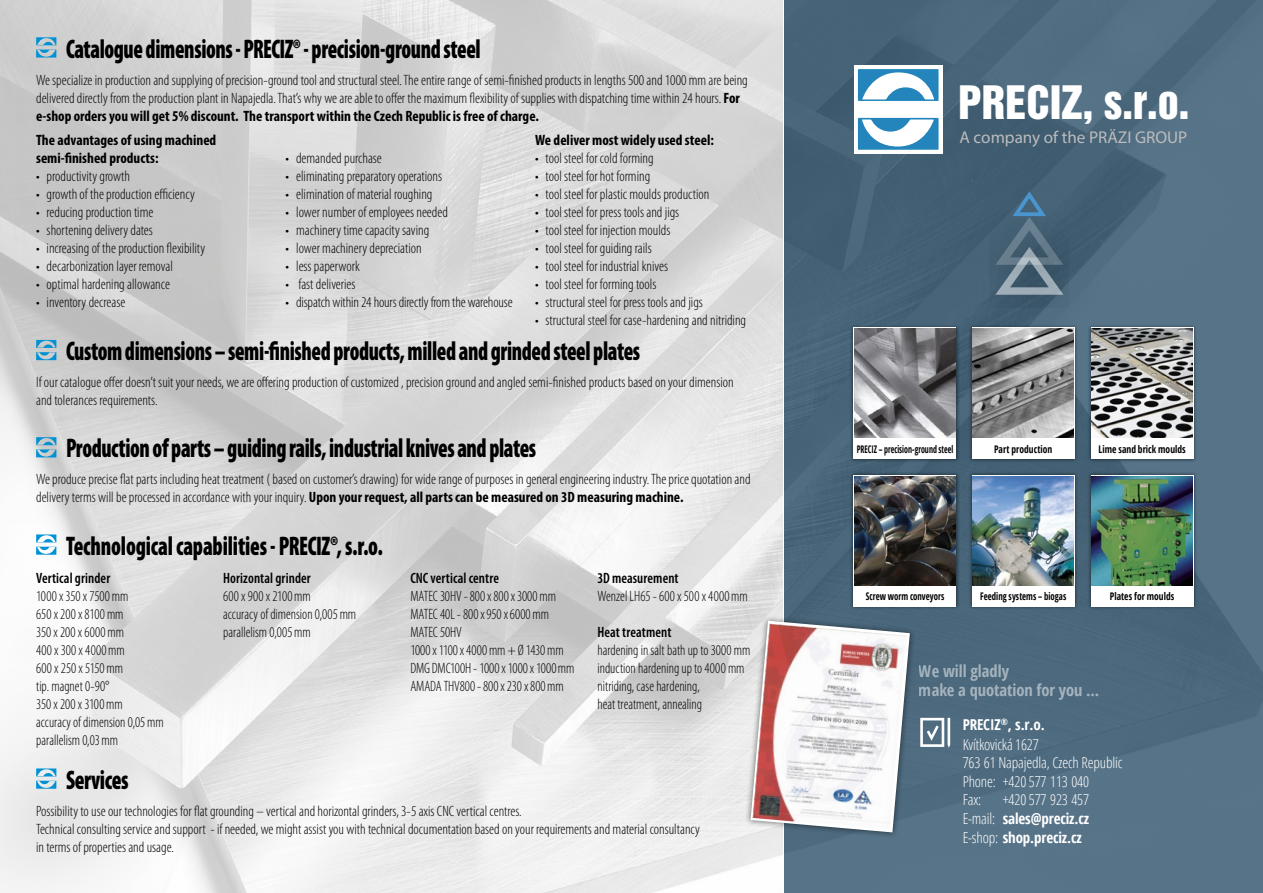
<style>
.page{position:relative;width:1263px;height:893px;background:#fff}
.page>*{position:absolute;margin:0;border:0;box-sizing:border-box;transform-origin:0 0}
.t1{font:42.15px "Helvetica Inserat CE";color:#fff}
.t2{font:900 condensed 27px "Myriad Pro";letter-spacing:-.015em;color:#000;scale:.8 1}
.t3{font:900 condensed 27px "Myriad Pro";letter-spacing:-.015em;color:#000;scale:.81 1}
.t4{font:900 condensed 27px "Myriad Pro";letter-spacing:-.015em;color:#000;scale:.82 1}
.t5{font:17.1px "Myriad Pro";color:#bcbcbc}
.t6{font:700 condensed 16.5px/19.4px "Open Sans";letter-spacing:-.005em;color:#fff}
.t7{font:300 condensed 15px/18px "Myriad Pro";color:#000}
.t8{font:300 condensed 15px/18px "Myriad Pro";color:#000;scale:.95 1}
.t9{font:300 condensed 15px/18.6px "Open Sans";letter-spacing:-.01em;color:#fff}
.t10{font:700 condensed 15px/18px "Myriad Pro";color:#000}
.t11{font:600 condensed 15px "Myriad Pro";letter-spacing:.005em;color:#000;scale:.95 1}
.t12{font:700 condensed 15px/19.4px "Open Sans";letter-spacing:-.01em;color:#fff;text-align:justify}
.t13{font:700 condensed 10.5px "Open Sans";letter-spacing:.005em;color:#000;scale:.9 1}
.t14{font:700 condensed 10.5px "Open Sans";letter-spacing:.005em;color:#000;scale:.83 1}
.t15{font:700 condensed 10.5px "Open Sans";letter-spacing:.005em;color:#000;scale:.75 1}
.s1{font-weight:700}
.s2{font-weight:300}
</style>
<div class="page">
<img style="left:0;top:0;width:782px;height:893px">
<svg style="left:784px;top:0;width:479px;height:893px;background:#4d6a7e"></svg>
<div style="left:854px;top:65px;width:88px;height:89px;background:#fff"></div>
<svg style="left:858px;top:69px;width:80px;height:32px"></svg>
<svg style="left:858px;top:118px;width:80px;height:32px"></svg>
<div style="left:990px;top:221px;width:79px;height:87px;background:#000;opacity:.75"></div>
<div style="left:990px;top:212px;width:79px;height:61px;background:#3f5b70"></div>
<svg style="left:995px;top:191px;width:68px;height:104px"></svg>
<svg style="left:920px;top:718px;width:30px;height:30px"></svg>
<div style="left:744px;top:615px;width:172px;height:223px;background:#000;opacity:.5"></div>
<svg style="left:750px;top:621px;width:160px;height:211px;background:#8c9ba6"></svg>
<img style="left:753px;top:624px;width:154px;height:206px">
<svg style="left:36px;top:37px;width:20px;height:21px"></svg>
<svg style="left:36px;top:340px;width:20px;height:20px"></svg>
<svg style="left:36px;top:437px;width:20px;height:20px"></svg>
<svg style="left:36px;top:534px;width:20px;height:21px"></svg>
<svg style="left:36px;top:768px;width:20px;height:21px"></svg>
<div style="left:850px;top:324px;width:110px;height:139px;background:#000;opacity:.5"></div>
<svg style="left:853px;top:328px;width:103px;height:131px"></svg>
<img style="left:854px;top:329px;width:101px;height:109px">
<div style="left:968px;top:324px;width:110px;height:139px;background:#000;opacity:.5"></div>
<svg style="left:971px;top:328px;width:103px;height:131px"></svg>
<img style="left:972px;top:329px;width:101px;height:109px">
<div style="left:1087px;top:324px;width:110px;height:139px;background:#000;opacity:.5"></div>
<svg style="left:1090px;top:328px;width:103px;height:131px"></svg>
<img style="left:1091px;top:329px;width:101px;height:109px">
<div style="left:850px;top:471px;width:110px;height:139px;background:#000;opacity:.5"></div>
<svg style="left:853px;top:475px;width:103px;height:132px"></svg>
<img style="left:854px;top:476px;width:101px;height:109px">
<div style="left:968px;top:471px;width:110px;height:139px;background:#000;opacity:.5"></div>
<svg style="left:971px;top:475px;width:103px;height:132px"></svg>
<img style="left:973px;top:476px;width:100px;height:109px">
<div style="left:1087px;top:471px;width:110px;height:139px;background:#000;opacity:.5"></div>
<svg style="left:1090px;top:475px;width:103px;height:132px"></svg>
<img style="left:1092px;top:476px;width:100px;height:109px">
<h2 class="t2" style="left:66px;top:31px;width:520px">Catalogue dimensions - PRECIZ® - precision-ground steel</h2>
<p class="t7" style="left:36px;top:71px;width:713px">We specialize in production and supplying of precision-ground tool and structural steel. The entire range of semi-finished products in lengths 500 and 1000 mm are being delivered directly from the production plant in Napajedla. That’s why we are able to offer the maximum flexibility of supplies with dispatching time within 24 hours. <span class="s1">For e-shop orders you will get 5% discount. The transport within the Czech Republic is free of charge.</span></p>
<p class="t10" style="left:36px;top:131px;width:182px">The advantages of using machined semi-finished products:</p>
<p class="t7" style="left:36px;top:167px;width:95px">• productivity growth</p>
<p class="t7" style="left:36px;top:185px;width:160px">• growth of the production efficiency</p>
<p class="t7" style="left:36px;top:203px;width:119px">• reducing production time</p>
<p class="t7" style="left:36px;top:221px;width:118px">• shortening delivery dates</p>
<p class="t7" style="left:36px;top:239px;width:171px">• increasing of the production flexibility</p>
<p class="t7" style="left:36px;top:257px;width:138px">• decarbonization layer removal</p>
<p class="t7" style="left:36px;top:275px;width:135px">• optimal hardening allowance</p>
<p class="t7" style="left:36px;top:293px;width:91px">• inventory decrease</p>
<p class="t7" style="left:286px;top:149px;width:98px">• demanded purchase</p>
<p class="t7" style="left:286px;top:167px;width:158px">• eliminating preparatory operations</p>
<p class="t7" style="left:286px;top:185px;width:148px">• elimination of material roughing</p>
<p class="t7" style="left:286px;top:203px;width:164px">• lower number of employees needed</p>
<p class="t7" style="left:286px;top:221px;width:145px">• machinery time capacity saving</p>
<p class="t7" style="left:286px;top:239px;width:138px">• lower machinery depreciation</p>
<p class="t7" style="left:286px;top:257px;width:76px">• less paperwork</p>
<p class="t7" style="left:286px;top:275px;width:71px">• fast deliveries</p>
<p class="t7" style="left:286px;top:293px;width:228px">• dispatch within 24 hours directly from the warehouse</p>
<p class="t10" style="left:535px;top:131px;width:180px">We deliver most widely used steel:</p>
<p class="t7" style="left:535px;top:149px;width:120px">• tool steel for cold forming</p>
<p class="t7" style="left:535px;top:167px;width:117px">• tool steel for hot forming</p>
<p class="t7" style="left:535px;top:185px;width:176px">• tool steel for plastic moulds production</p>
<p class="t7" style="left:535px;top:203px;width:146px">• tool steel for press tools and jigs</p>
<p class="t7" style="left:535px;top:221px;width:137px">• tool steel for injection moulds</p>
<p class="t7" style="left:535px;top:239px;width:118px">• tool steel for guiding rails</p>
<p class="t7" style="left:535px;top:257px;width:134px">• tool steel for industrial knives</p>
<p class="t7" style="left:535px;top:275px;width:123px">• tool steel for forming tools</p>
<p class="t7" style="left:535px;top:293px;width:169px">• structural steel for press tools and jigs</p>
<p class="t7" style="left:535px;top:311px;width:213px">• structural steel for case-hardening and nitriding</p>
<h2 class="t2" style="left:66px;top:334px;width:719px">Custom dimensions – semi-finished products, milled and grinded steel plates</h2>
<p class="t7" style="left:36px;top:373px;width:699px">If our catalogue offer doesn’t suit your needs, we are offering production of customized , precision ground and angled semi-finished products based on your dimension and tolerances requirements.</p>
<h2 class="t2" style="left:66px;top:431px;width:589px">Production of parts – guiding rails, industrial knives and plates</h2>
<p class="t7" style="left:36px;top:470px;width:716px">We produce precise flat parts including heat treatment ( based on customer’s drawing) for wide range of purposes in general engineering industry. The price quotation and delivery terms will be processed in accordance with your inquiry. <span class="s1">Upon your request, all parts can be measured on 3D measuring machine.</span></p>
<h2 class="t3" style="left:66px;top:528px;width:393px">Technological capabilities - PRECIZ®, s.r.o.</h2>
<p class="t11" style="left:36px;top:569px;width:79px">Vertical grinder</p>
<p class="t8" style="left:36px;top:587px;width:136px">1000 x 350 x 7500mm<br>650 x 200 x 8100 mm<br>350 x 200 x 6000mm<br>400 x 300 x 4000mm<br>600 x 250 x 5150mm<br>tip. magnet 0-90°<br>350 x 200 x 3100mm<br>accuracy of dimension 0,05mm parallelism 0,03mm</p>
<p class="t11" style="left:223px;top:569px;width:94px">Horizontal grinder</p>
<p class="t8" style="left:223px;top:587px;width:142px">600 x 900 x 2100mm<br>accuracy of dimension 0,005mm parallelism 0,005mm</p>
<p class="t11" style="left:410px;top:569px;width:95px">CNC vertical centre</p>
<p class="t8" style="left:410px;top:587px;width:174px">MATEC 30HV - 800 x 800 x 3000 mm<br>MATEC 40L - 800 x 950 x 6000 mm<br>MATEC 50HV<br>1000 x 1100 x 4000 mm + Ø 1430 mm<br>DMG DMC100H - 1000 x 1000 x 1000mm<br>AMADA THV800 - 800 x 230 x 800mm</p>
<p class="t11" style="left:597px;top:569px;width:87px">3D measurement</p>
<p class="t8" style="left:597px;top:587px;width:160px">Wenzel LH65 - 600 x 500 x 4000mm</p>
<p class="t11" style="left:597px;top:623px;width:79px">Heat treatment</p>
<p class="t8" style="left:597px;top:641px;width:163px">hardening in salt bath up to 3000 mm induction hardening up to 4000 mm nitriding, case hardening,<br>heat treatment, annealing</p>
<h2 class="t4" style="left:66px;top:762px;width:78px">Services</h2>
<p class="t7" style="left:36px;top:802px;width:665px">Possibility to use our technologies for flat grounding – vertical and horizontal grinders, 3-5 axis CNC vertical centres.<br>Technical consulting service and support - if needed, we might assist you with technical documentation based on your requirements and material consultancy in terms of properties and usage.</p>
<h1 class="t1" style="left:958px;top:78px;width:232px">PRECIZ, s.r.o.</h1>
<p class="t5" style="left:959px;top:126px;width:229px">A company of the PRÄZI GROUP</p>
<p class="t15" style="left:857px;top:442px;width:130px">PRECIZ – precision-ground steel</p>
<p class="t13" style="left:994px;top:442px;width:66px">Part production</p>
<p class="t13" style="left:1098px;top:442px;width:98px">Lime sand brick moulds</p>
<p class="t14" style="left:866px;top:589px;width:96px">Screw worm conveyors</p>
<p class="t14" style="left:980px;top:589px;width:105px">Feeding systems – biogas</p>
<p class="t13" style="left:1110px;top:589px;width:73px">Plates for moulds</p>
<p class="t6" style="left:919px;top:661px;width:182px">We will gladly<br>make a quotation for you ...</p>
<p class="t9" style="left:963px;top:715px;width:161px"><span class="s1">PRECIZ</span><sup>®</sup><span class="s1">, s.r.o.<br></span>Kvítkovická 1627<br>763 61 Napajedla, Czech Republic<br>Phone: +420 577 113 040<br>Fax:</p>
<p class="t12" style="left:963px;top:789px;width:128px;text-indent:40px"><span class="s2">+420 577 923 457<br>E-mail:</span> sales@preciz.cz <span class="s2">E-shop:</span> shop.preciz.cz</p>
</div>
